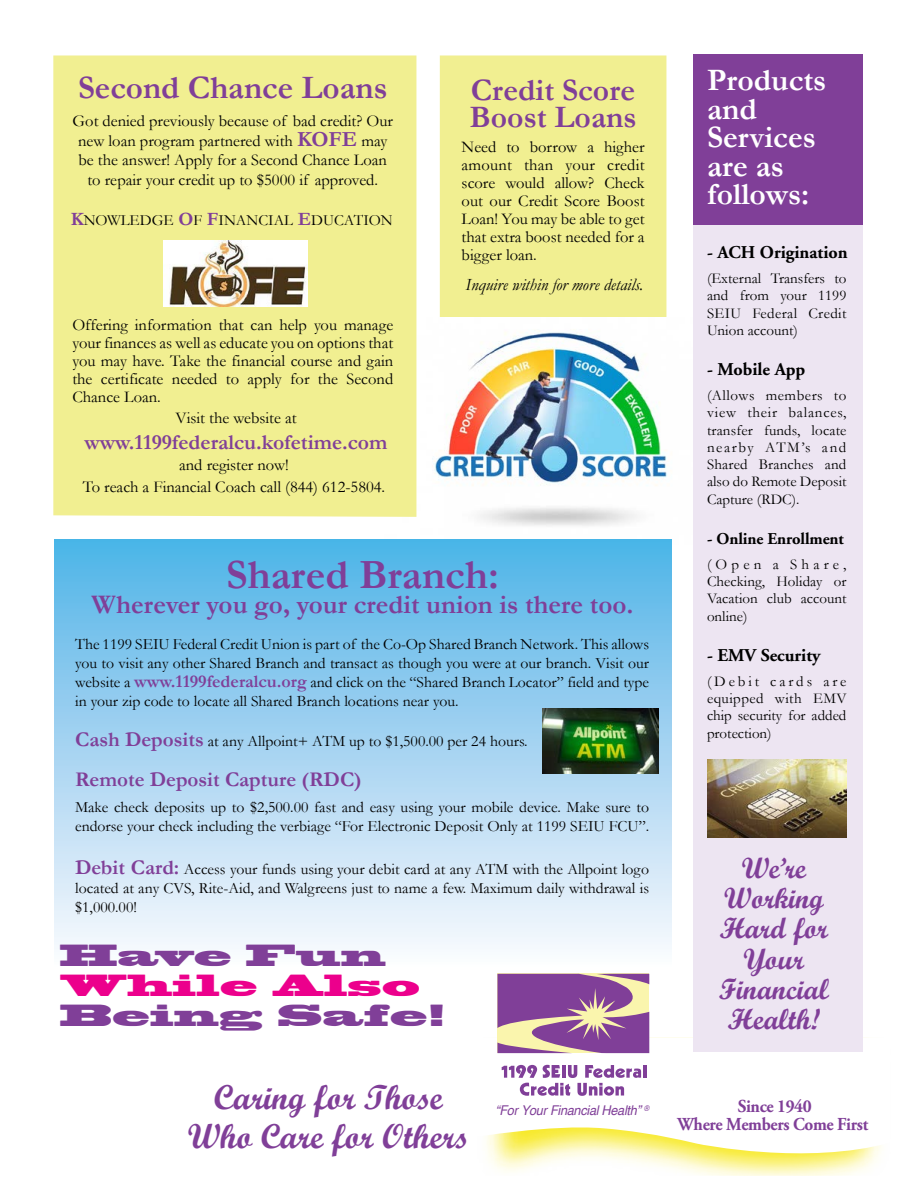
<style>
.page{position:relative;width:918px;height:1188px;background:#fff}
.page>*{position:absolute;margin:0;border:0;box-sizing:border-box;transform-origin:0 0}
.t1{font:700 42px "Garamond";color:#803f98}
.t2{font:34.5px/39px "Script MT Bold";color:#803f98;text-align:center}
.t3{font:700 33px "Garamond";color:#803f98}
.t4{font:700 31.5px/28.5px "Garamond";color:#fff}
.t5{font:700 31.5px/26.2px "Garamond";color:#803f98}
.t6{font:29.1px/30.2px "Script MT Bold";color:#803f98;text-align:center}
.t7{font:28.5px "Blackoak Std";color:#803f98}
.t8{font:28.5px "Blackoak Std";color:#ec008c}
.t9{font:700 27px "Garamond";color:#803f98}
.t10{font:700 21.6px "Garamond";color:#803f98}
.t11{font:700 21px "Garamond";color:#803f98}
.t12{font:700 18.3px/18px "Adobe Garamond Pro";letter-spacing:-.02em;color:#803f98;text-align:center;scale:.94 1}
.t13{font:700 18px "Adobe Garamond";color:#000}
.t14{font:italic 17.25px "Garamond";color:#000}
.t15{font:16.5px/18px "Garamond";color:#000;text-align:justify}
.t16{font:700 16.5px "Adobe Garamond";letter-spacing:-.005em;color:#000}
.t17{font:15.75px/19.2px "Garamond";color:#000;text-align:justify}
.t18{font:15.45px "Garamond";color:#000}
.t19{font:15px/17.2px "Garamond";color:#000;text-align:justify}
.t20{font:italic 13.5px "Helvetica";letter-spacing:-.02em;color:#803f98;scale:.94 1}
.s1{font-weight:700;font-size:21.6px;color:#803f98}
.s2{font-weight:700;font-size:18.9px;color:#803f98}
.s3{font-weight:700;font-size:18px;color:#803f98}
.s4{font-weight:700;font-size:21px;color:#803f98}
</style>
<div class="page">
<div style="left:440px;top:56px;width:226px;height:261px;background:#f1ef91"></div>
<img style="left:384px;top:318px;width:288px;height:222px">
<div style="left:53px;top:56px;width:363px;height:461px;background:#f1ef91"></div>
<svg style="left:482px;top:1038px;width:403px;height:128px"></svg>
<svg style="left:497px;top:974px;width:152px;height:79px;background:#a06f9d"></svg>
<svg style="left:502px;top:1065px;width:144px;height:31px"></svg>
<div style="left:693px;top:54px;width:170px;height:998px;background:#ede5f2"></div>
<div style="left:693px;top:54px;width:170px;height:170px;background:#803f98"></div>
<img style="left:707px;top:759px;width:139px;height:79px">
<img style="left:164px;top:241px;width:143px;height:65px">
<div style="left:54px;top:540px;width:618px;height:430px;background:linear-gradient(to bottom,#4fb2e6,#fffafd)"></div>
<img style="left:542px;top:709px;width:116px;height:64px">
<h3 class="t3" style="left:78px;top:68px;width:311px">Second Chance Loans</h3>
<p class="t15" style="left:73px;top:111px;width:322px;line-height:19.8px;text-align:center">Got denied previously because of bad credit? Our new loan program partnered with <span class="s1">KOFE</span> may be the answer! Apply for a Second Chance Loan to repair your credit up to $5000 if approved.</p>
<p class="t18" style="left:71px;top:211px;width:323px"><span class="s2">K</span>NOWLEDGE <span class="s2">O</span>F <span class="s2">F</span>INANCIAL <span class="s2">E</span>DUCATION</p>
<p class="t15" style="left:72px;top:316px;width:322px">Offering information that can help you manage your finances as well as educate you on options that you may have. Take the financial course and gain the certificate needed to apply for the Second Chance Loan.</p>
<p class="t15" style="left:176px;top:409px;width:123px">Visit the website at</p>
<h3 class="t10" style="left:85px;top:429px;width:304px">www.1199federalcu.kofetime.com</h3>
<p class="t15" style="left:83px;top:454px;width:304px;line-height:21.3px;text-align:center">and register now!<br>To reach a Financial Coach call (844) 612-5804.</p>
<h3 class="t5" style="left:470px;top:77px;width:169px">Credit Score<br>Boost Loans</h3>
<p class="t15" style="left:462px;top:138px;width:184px">Need to borrow a higher amount than your credit score would allow? Check out our Credit Score Boost Loan! You may be able to get that extra boost needed for a bigger loan.</p>
<p class="t14" style="left:466px;top:274px;width:179px">Inquire within for more details.</p>
<h1 class="t1" style="left:226px;top:549px;width:274px">Shared Branch:</h1>
<h3 class="t9" style="left:92px;top:589px;width:544px">Wherever you go, your credit union is there too.</h3>
<p class="t17" style="left:75px;top:634px;width:575px">The 1199 SEIU Federal Credit Union is part of the Co-Op Shared Branch Network. This allows you to visit any other Shared Branch and transact as though you were at our branch. Visit our website a <span class="s3">www.1199federalcu.org</span> and click on the “Shared Branch Locator” field and type in your zip code to locate all Shared Branch locations near you.</p>
<p class="t17" style="left:75px;top:732px;width:454px"><span class="s4">Cash Deposits</span> at any Allpoint+ ATM up to $1,500.00 per 24 hours.</p>
<h3 class="t11" style="left:75px;top:767px;width:288px">Remote Deposit Capture (RDC)</h3>
<p class="t17" style="left:75px;top:798px;width:576px">Make check deposits up to $2,500.00 fast and easy using your mobile device. Make sure to endorse your check including the verbiage “For Electronic Deposit Only at 1199 SEIU FCU”.</p>
<p class="t17" style="left:75px;top:860px;width:575px"><span class="s4">Debit Card:</span> Access your funds using your debit card at any ATM with the Allpoint logo located at any CVS, Rite-Aid, and Walgreens just to name a few. Maximum daily withdrawal is $1,000.00!</p>
<h3 class="t7" style="left:60px;top:936px;width:328px">Have Fun</h3>
<h3 class="t8" style="left:60px;top:966px;width:362px">While Also</h3>
<h3 class="t7" style="left:60px;top:997px;width:387px">Being Safe!</h3>
<h2 class="t2" style="left:187px;top:1078px;width:283px">Caring for Those<br>Who Care for Others</h2>
<p class="t20" style="left:496px;top:1100px;width:165px">“For Your Financial Health” <sup>®</sup></p>
<h3 class="t4" style="left:707px;top:66px;width:121px">Products and<br>Services are as follows:</h3>
<p class="t13" style="left:707px;top:243px;width:142px">- ACH Origination</p>
<p class="t19" style="left:707px;top:270px;width:141px">(External Transfers to and from your 1199<br>SEIU Federal Credit Union account)</p>
<p class="t13" style="left:707px;top:360px;width:100px">- Mobile App</p>
<p class="t19" style="left:707px;top:387px;width:141px">(Allows members to view their balances, transfer funds, locate nearby ATM’s and Shared Branches and also do Remote Deposit Capture (RDC).</p>
<p class="t16" style="left:707px;top:530px;width:138px">- Online Enrollment</p>
<p class="t19" style="left:707px;top:555px;width:141px">(Open a Share, Checking, Holiday or Vacation club account online)</p>
<p class="t13" style="left:707px;top:646px;width:115px">- EMV Security</p>
<p class="t19" style="left:707px;top:672px;width:141px">(Debit cards are equipped with EMV chip security for added protection)</p>
<h3 class="t6" style="left:719px;top:853px;width:111px">We’re<br>Working<br>Hard for<br>Your<br>Financial<br>Health!</h3>
<p class="t12" style="left:677px;top:1098px;width:204px">Since 1940<br>Where Members Come First</p>
</div>
